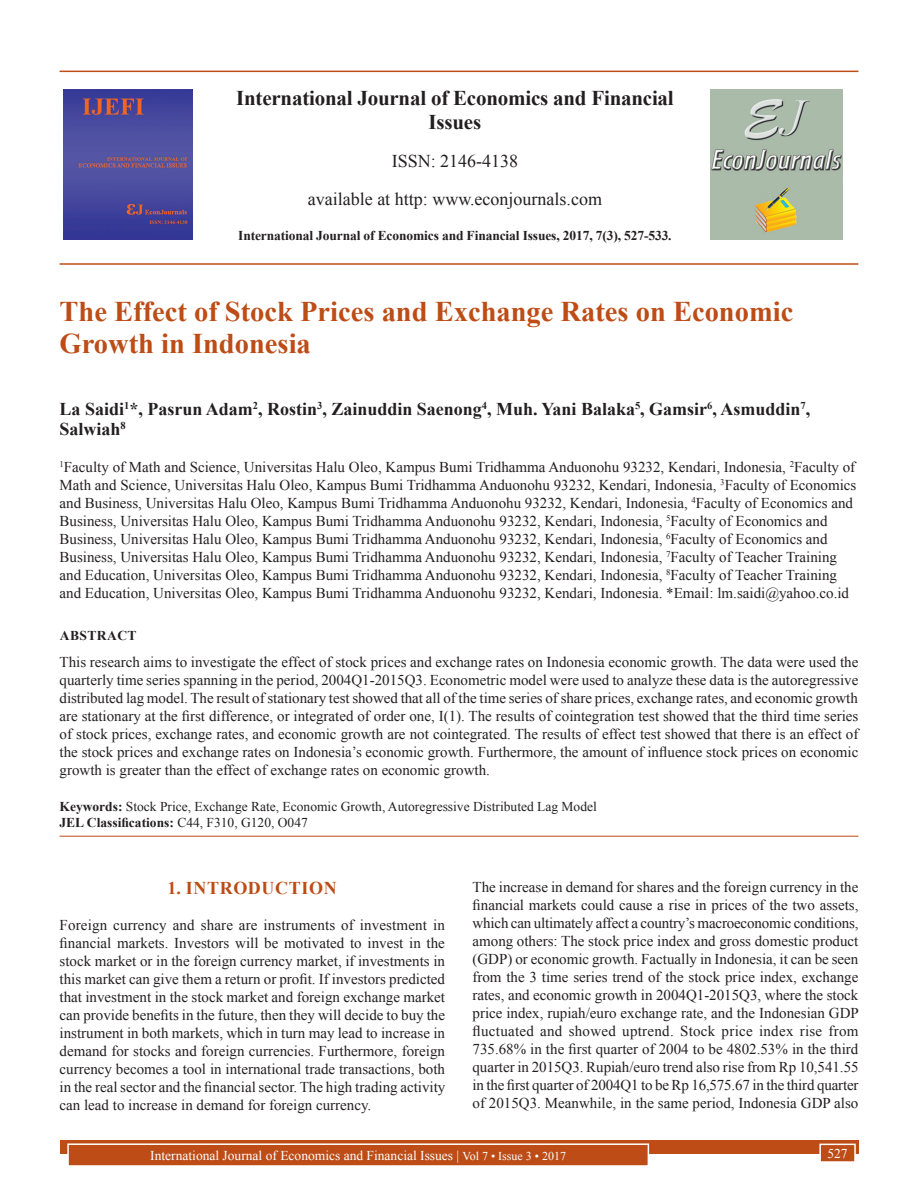
<style>
.page{position:relative;width:918px;height:1188px;background:#fff}
.page>*{position:absolute;margin:0;border:0;box-sizing:border-box;transform-origin:0 0}
.t1{font:700 28.5px/31.5px "Times New Roman";color:#bd4c16}
.t2{font:700 21px/24px "Times New Roman";letter-spacing:-.01em;color:#231f20;text-align:center}
.t3{font:700 18px/19.8px "Times New Roman";color:#231f20}
.t4{font:18px/38px "Times New Roman";color:#231f20;text-align:center}
.t5{font:700 18px "Times New Roman";letter-spacing:.035em;color:#bd4c16}
.t6{font:15px/18px "Times New Roman";color:#231f20;text-align:justify}
.t7{font:13.5px/16.2px "Times New Roman";color:#231f20}
.t8{font:13.5px "Times New Roman";color:#fff}
.t9{font:700 13.5px "Times New Roman";letter-spacing:-.01em;color:#231f20}
.t10{font:700 13.5px "Times New Roman";letter-spacing:.035em;color:#231f20}
.s1{font-weight:700}
.s2{font-size:12px}
</style>
<div class="page">
<hr style="left:60px;top:71px;width:798px;height:1px;background:#bd4c16">
<hr style="left:60px;top:263px;width:798px;height:2px;background:#bd4c16">
<img style="left:64px;top:89px;width:129px;height:151px">
<img style="left:711px;top:89px;width:132px;height:150px">
<div style="left:60px;top:1140px;width:798px;height:13px;background:#bd4c16"></div>
<div style="left:68px;top:1144px;width:580px;height:22px;background:#bd4c16"></div>
<div style="left:67px;top:1143px;width:582px;height:24px;border:2px solid #fff"></div>
<div style="left:820px;top:1144px;width:35px;height:18px;background:#bd4c16"></div>
<div style="left:819px;top:1144px;width:37px;height:19px;border:2px solid #fff"></div>
<hr style="left:60px;top:836px;width:798px;height:1px;background:#bd4c16">
<h2 class="t2" style="left:236px;top:85px;width:439px">International Journal of Economics and Financial<br>Issues</h2>
<p class="t4" style="left:308px;top:141px;width:296px">ISSN: 2146-4138<br>available at http: www.econjournals.com</p>
<p class="t9" style="left:238px;top:226px;width:435px">International Journal of Economics and Financial Issues, 2017, 7(3), 527-533.</p>
<h1 class="t1" style="left:60px;top:295px;width:735px">The Effect of Stock Prices and Exchange Rates on Economic<br>Growth in Indonesia</h1>
<p class="t3" style="left:60px;top:398px;width:752px">La Saidi<sup>1</sup>*, Pasrun Adam<sup>2</sup>, Rostin<sup>3</sup>, Zainuddin Saenong<sup>4</sup>, Muh. Yani Balaka<sup>5</sup>, Gamsir<sup>6</sup>, Asmuddin<sup>7</sup>,<br>Salwiah<sup>8</sup></p>
<p class="t6" style="left:60px;top:458px;width:798px;text-align:left"><sup>1</sup>Faculty of Math and Science, Universitas Halu Oleo, Kampus Bumi Tridhamma Anduonohu 93232, Kendari, Indonesia, <sup>2</sup>Faculty of Math and Science, Universitas Halu Oleo, Kampus Bumi Tridhamma Anduonohu 93232, Kendari, Indonesia, <sup>3</sup>Faculty of Economics and Business, Universitas Halu Oleo, Kampus Bumi Tridhamma Anduonohu 93232, Kendari, Indonesia, <sup>4</sup>Faculty of Economics and Business, Universitas Halu Oleo, Kampus Bumi Tridhamma Anduonohu 93232, Kendari, Indonesia, <sup>5</sup>Faculty of Economics and Business, Universitas Halu Oleo, Kampus Bumi Tridhamma Anduonohu 93232, Kendari, Indonesia, <sup>6</sup>Faculty of Economics and Business, Universitas Halu Oleo, Kampus Bumi Tridhamma Anduonohu 93232, Kendari, Indonesia, <sup>7</sup>Faculty of Teacher Training and Education, Universitas Oleo, Kampus Bumi Tridhamma Anduonohu 93232, Kendari, Indonesia, <sup>8</sup>Faculty of Teacher Training and Education, Universitas Oleo, Kampus Bumi Tridhamma Anduonohu 93232, Kendari, Indonesia. *Email: lm.saidi@yahoo.co.id</p>
<p class="t10" style="left:60px;top:626px;width:78px">ABSTRACT</p>
<p class="t6" style="left:60px;top:653px;width:800px">This research aims to investigate the effect of stock prices and exchange rates on Indonesia economic growth. The data were used the quarterly time series spanning in the period, 2004Q1-2015Q3. Econometric model were used to analyze these data is the autoregressive distributed lag model. The result of stationary test showed that all of the time series of share prices, exchange rates, and economic growth are stationary at the first difference, or integrated of order one, I(1). The results of cointegration test showed that the third time series of stock prices, exchange rates, and economic growth are not cointegrated. The results of effect test showed that there is an effect of the stock prices and exchange rates on Indonesia’s economic growth. Furthermore, the amount of influence stock prices on economic growth is greater than the effect of exchange rates on economic growth.</p>
<p class="t7" style="left:60px;top:798px;width:539px"><span class="s1">Keywords:</span> Stock Price, Exchange Rate, Economic Growth, Autoregressive Distributed Lag Model<br><span class="s1">JEL Classifications:</span> C44, F310, G120, O047</p>
<p class="t5" style="left:168px;top:875px;width:171px">1. INTRODUCTION</p>
<p class="t6" style="left:60px;top:915px;width:387px">Foreign currency and share are instruments of investment in financial markets. Investors will be motivated to invest in the stock market or in the foreign currency market, if investments in this market can give them a return or profit. If investors predicted that investment in the stock market and foreign exchange market can provide benefits in the future, then they will decide to buy the instrument in both markets, which in turn may lead to increase in demand for stocks and foreign currencies. Furthermore, foreign currency becomes a tool in international trade transactions, both in the real sector and the financial sector. The high trading activity can lead to increase in demand for foreign currency.</p>
<p class="t6" style="left:473px;top:877px;width:388px">The increase in demand for shares and the foreign currency in the financial markets could cause a rise in prices of the two assets, which can ultimately affect a country’s macroeconomic conditions, among others: The stock price index and gross domestic product (GDP) or economic growth. Factually in Indonesia, it can be seen from the 3 time series trend of the stock price index, exchange rates, and economic growth in 2004Q1-2015Q3, where the stock price index, rupiah/euro exchange rate, and the Indonesian GDP fluctuated and showed uptrend. Stock price index rise from 735.68% in the first quarter of 2004 to be 4802.53% in the third quarter in 2015Q3. Rupiah/euro trend also rise from Rp 10,541.55 in the first quarter of 2004Q1 to be Rp 16,575.67 in the third quarter of 2015Q3. Meanwhile, in the same period, Indonesia GDP also</p>
<p class="t8" style="left:150px;top:1146px;width:417px">International Journal of Economics and Financial Issues | <span class="s2">Vol 7 • Issue 3 • 2017</span></p>
<p class="t8" style="left:827px;top:1144px;width:22px">527</p>
</div>
